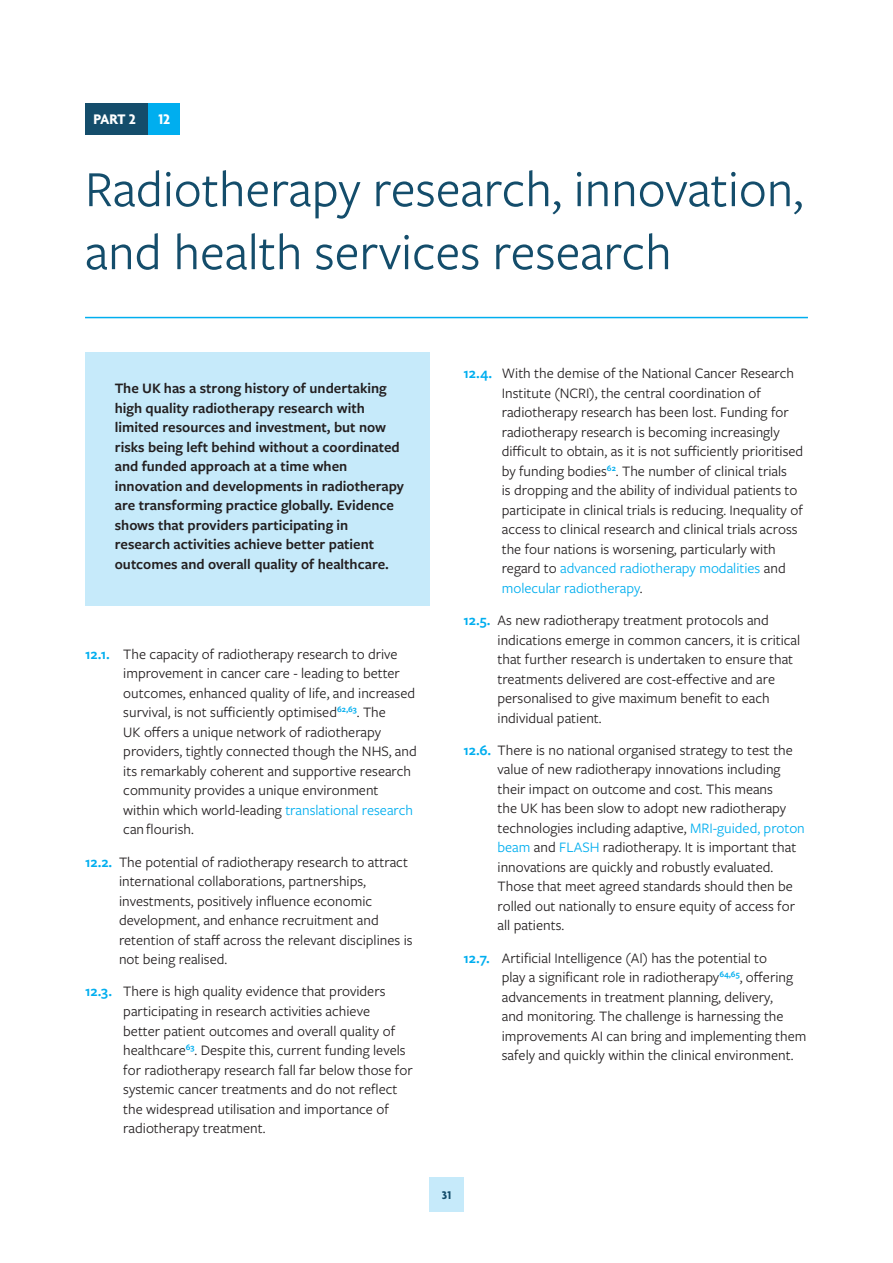
<style>
.page{position:relative;width:893px;height:1263px;background:#fff}
.page>*{position:absolute;margin:0;border:0;box-sizing:border-box;transform-origin:0 0}
.t1{font:52.5px/63px "Freight Sans Pro";color:#144d6b}
.t2{font:15px/19.5px "Freight Sans Pro";color:#231f20}
.t3{font:600 15px/19.5px "Freight Sans Pro";color:#231f20}
.t4{font:700 15px "Agenda";letter-spacing:-.025em;color:#fff}
.t5{font:700 12px "Agenda";color:#144d6b}
.s1{font-weight:600;color:#00aeef}
.s2{color:#00aeef}
</style>
<div class="page">
<div style="left:429px;top:1178px;width:34px;height:34px;background:#c6eafa"></div>
<hr style="left:85px;top:317px;width:723px;height:1px;background:#00aeef">
<div style="left:85px;top:104px;width:64px;height:31px;background:#144d6b"></div>
<div style="left:149px;top:104px;width:31px;height:31px;background:#00aeef"></div>
<div style="left:85px;top:353px;width:344px;height:253px;background:#c6eafa"></div>
<p class="t4" style="left:94px;top:112px;width:44px">PART 2</p>
<p class="t4" style="left:159px;top:112px;width:13px">12</p>
<h1 class="t1" style="left:85px;top:155px;width:719px">Radiotherapy research, innovation, and health services research</h1>
<p class="t3" style="left:115px;top:378px;width:291px">The UK has a strong history of undertaking high quality radiotherapy research with limited resources and investment, but now risks being left behind without a coordinated and funded approach at a time when innovation and developments in radiotherapy are transforming practice globally. Evidence shows that providers participating in research activities achieve better patient outcomes and overall quality of healthcare.</p>
<p class="t2" style="left:123px;top:644px;width:295px;text-indent:-38px"><span class="s1">12.1.</span> The capacity of radiotherapy research to drive improvement in cancer care - leading to better outcomes, enhanced quality of life, and increased survival, is not sufficiently optimised<sup>62,63</sup>. The<br>UK offers a unique network of radiotherapy providers, tightly connected though the NHS, and its remarkably coherent and supportive research community provides a unique environment within which world-leading <span class="s2">translational research </span>can flourish.</p>
<p class="t2" style="left:119px;top:851px;width:295px;text-indent:-34px"><span class="s1">12.2.</span> The potential of radiotherapy research to attract international collaborations, partnerships, investments, positively influence economic development, and enhance recruitment and retention of staff across the relevant disciplines is not being realised.</p>
<p class="t2" style="left:123px;top:981px;width:291px;text-indent:-38px"><span class="s1">12.3.</span> There is high quality evidence that providers participating in research activities achieve<br>better patient outcomes and overall quality of healthcare<sup>63</sup>. Despite this, current funding levels for radiotherapy research fall far below those for systemic cancer treatments and do not reflect the widespread utilisation and importance of radiotherapy treatment.</p>
<p class="t2" style="left:502px;top:363px;width:303px;text-indent:-38px"><span class="s1">12.4.</span> With the demise of the National Cancer Research Institute (NCRI), the central coordination of radiotherapy research has been lost. Funding for radiotherapy research is becoming increasingly difficult to obtain, as it is not sufficiently prioritised by funding bodies<sup>62</sup>. The number of clinical trials<br>is dropping and the ability of individual patients to participate in clinical trials is reducing. Inequality of access to clinical research and clinical trials across the four nations is worsening, particularly with regard to <span class="s2">advanced radiotherapy modalities</span> and <span class="s2">molecular radiotherapy</span>.</p>
<p class="t2" style="left:497px;top:610px;width:304px;text-indent:-34px"><span class="s1">12.5.</span> As new radiotherapy treatment protocols and indications emerge in common cancers, it is critical that further research is undertaken to ensure that treatments delivered are cost-effective and are personalised to give maximum benefit to each individual patient.</p>
<p class="t2" style="left:497px;top:739px;width:309px;text-indent:-34px"><span class="s1">12.6.</span> There is no national organised strategy to test the value of new radiotherapy innovations including their impact on outcome and cost. This means<br>the UK has been slow to adopt new radiotherapy technologies including adaptive, <span class="s2">MRI-guided, proton beam</span> and <span class="s2">FLASH</span> radiotherapy. It is important that innovations are quickly and robustly evaluated.<br>Those that meet agreed standards should then be rolled out nationally to ensure equity of access for all patients.</p>
<p class="t2" style="left:502px;top:947px;width:306px;text-indent:-38px"><span class="s1">12.7.</span> Artificial Intelligence (AI) has the potential to<br>play a significant role in radiotherapy<sup>64,65</sup>, offering advancements in treatment planning, delivery,<br>and monitoring. The challenge is harnessing the improvements AI can bring and implementing them safely and quickly within the clinical environment.</p>
<p class="t5" style="left:442px;top:1189px;width:11px">31</p>
</div>
